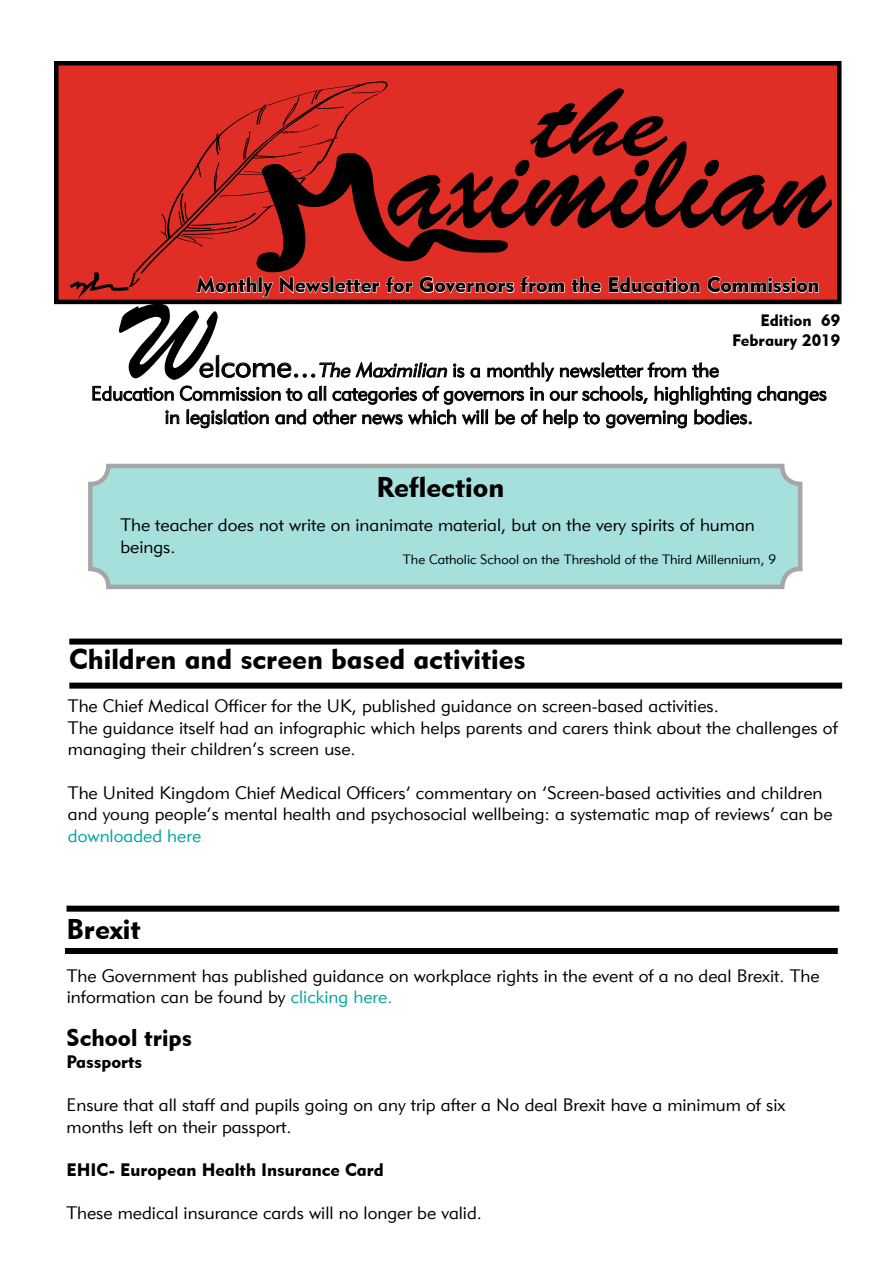
<style>
.page{position:relative;width:893px;height:1263px;background:#fff}
.page>*{position:absolute;margin:0;border:0;box-sizing:border-box;transform-origin:0 0}
.t1{font:136.65px "Brush Script Std";color:#000;scale:.89 1}
.t2{font:120px "Brush Script";color:#000}
.t3{font:101.4px "Brush Script Std";color:#000;scale:1.17 1}
.t4{font:28.5px "Geometric 415 BT Black A";color:#000}
.t5{font:24px "Geometric 415 BT Black A";color:#000}
.t6{font:21px "Geometric 415 BT Black A";color:#000}
.t7{font:19.5px/23.4px "Geometric 415 BT Lite A";color:#000;text-align:center}
.t8{font:18px/21.6px "Geometric 415 BT Lite A";color:#000}
.t9{font:18px "Geometric 415 BT Black A";color:#000}
.t10{font:18px "Geometric 415 BT Lite A";color:#00a79e}
.t11{font:16.5px/19.8px "Geometric 415 BT Black A";color:#000;text-align:right}
.t12{font:13.5px "Geometric 415 BT Lite A";color:#000}
.s1{font-size:30px}
.s2{font-style:italic}
.s3{color:#00a79e}
</style>
<div class="page">
<div style="left:90px;top:466px;width:710px;height:121px;background:#a6e0dd;border-radius:18px"></div>
<div style="left:88px;top:464px;width:714px;height:125px;border:4px solid #000;border-radius:18px"></div>
<div style="left:54px;top:61px;width:787px;height:243px;background:#e02e26;border:4px solid #000"></div>
<svg style="left:92px;top:354px;width:735px;height:75px"></svg>
<svg style="left:571px;top:276px;width:31px;height:17px"></svg>
<svg style="left:608px;top:276px;width:92px;height:17px"></svg>
<svg style="left:707px;top:276px;width:112px;height:17px"></svg>
<svg style="left:66px;top:81px;width:499px;height:224px"></svg>
<div style="left:69px;top:683px;width:773px;height:6px;background:#000"></div>
<div style="left:69px;top:639px;width:773px;height:6px;background:#000"></div>
<div style="left:67px;top:906px;width:772px;height:6px;background:#000"></div>
<div style="left:65px;top:948px;width:773px;height:6px;background:#000"></div>
<h3 class="t3" style="left:537px;top:65px;width:112px">the</h3>
<h1 class="t1" style="left:391px;top:105px;width:495px">aximilian</h1>
<p class="t6" style="left:197px;top:272px;width:624px">Monthly Newsletter for Governors from the Education Commission</p>
<p class="t11" style="left:732px;top:310px;width:110px">Edition 69<br>Febraury 2019</p>
<h2 class="t2" style="left:124px;top:266px;width:85px">W</h2>
<p class="t7" style="left:91px;top:358px;width:737px"><span class="s1">elcome...</span><span class="s2">The Maximilian</span> is a monthly newsletter from the<br>Education Commission to all categories of governors in our schools, highlighting changes in legislation and other news which will be of help to governing bodies.</p>
<h3 class="t4" style="left:376px;top:470px;width:129px">Reflection</h3>
<p class="t8" style="left:120px;top:514px;width:636px">The teacher does not write on inanimate material, but on the very spirits of human beings.</p>
<p class="t12" style="left:403px;top:551px;width:375px">The Catholic School on the Threshold of the Third Millennium, 9</p>
<h3 class="t4" style="left:69px;top:641px;width:458px">Children and screen based activities</h3>
<p class="t8" style="left:68px;top:695px;width:771px">The Chief Medical Officer for the UK, published guidance on screen-based activities.<br>The guidance itself had an infographic which helps parents and carers think about the challenges of managing their children’s screen use.</p>
<p class="t8" style="left:68px;top:781px;width:766px">The United Kingdom Chief Medical Officers’ commentary on ‘Screen-based activities and children and young people’s mental health and psychosocial wellbeing: a systematic map of reviews’ can be</p>
<p class="t10" style="left:68px;top:824px;width:135px">downloaded here</p>
<h3 class="t4" style="left:67px;top:912px;width:76px">Brexit</h3>
<p class="t8" style="left:67px;top:964px;width:754px">The Government has published guidance on workplace rights in the event of a no deal Brexit. The information can be found by <span class="s3">clicking here.</span></p>
<h3 class="t5" style="left:67px;top:1023px;width:127px">School trips</h3>
<p class="t9" style="left:67px;top:1050px;width:77px">Passports</p>
<p class="t8" style="left:67px;top:1093px;width:720px">Ensure that all staff and pupils going on any trip after a No deal Brexit have a minimum of six months left on their passport.</p>
<p class="t9" style="left:67px;top:1158px;width:319px">EHIC- European Health Insurance Card</p>
<p class="t8" style="left:67px;top:1201px;width:417px">These medical insurance cards will no longer be valid.</p>
</div>
